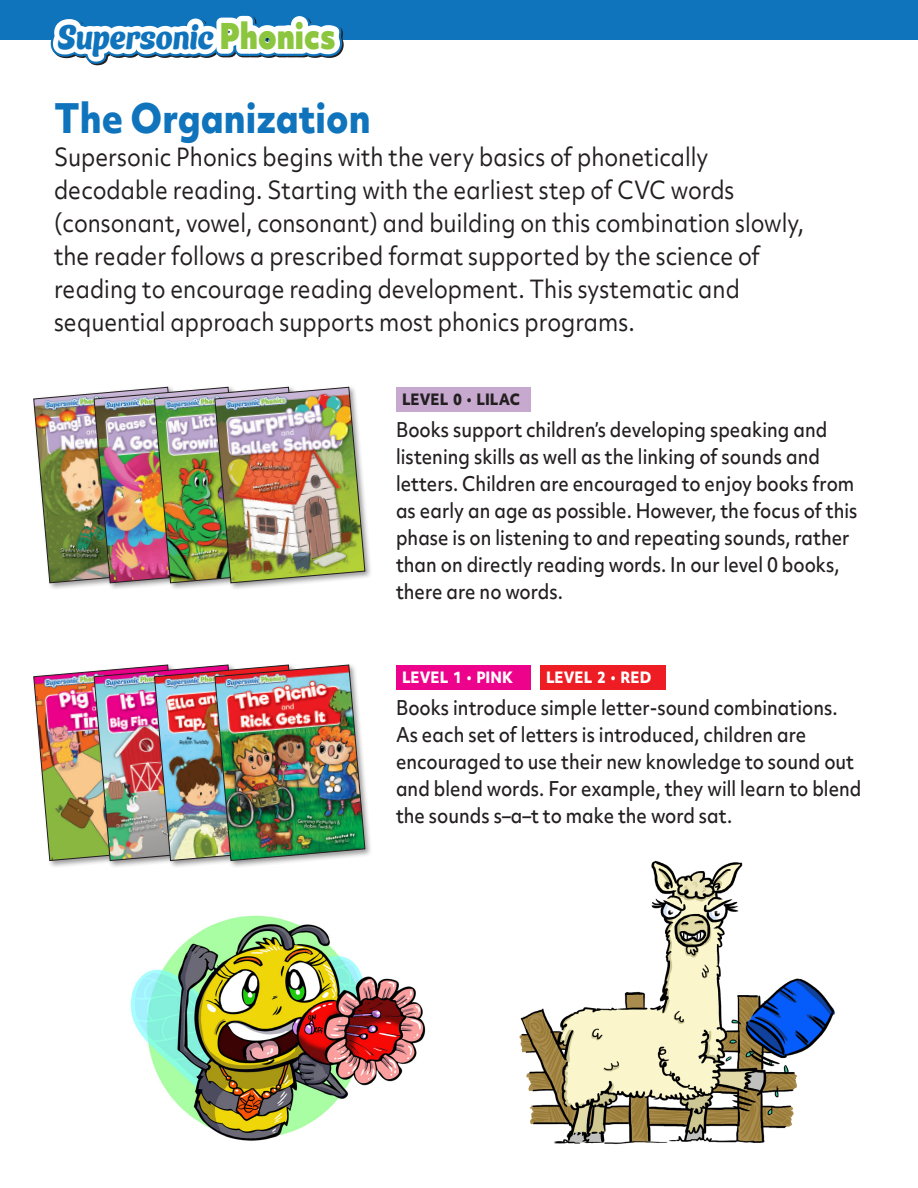
<style>
.page{position:relative;width:918px;height:1188px;background:#fff}
.page>*{position:absolute;margin:0;border:0;box-sizing:border-box;transform-origin:0 0}
.BrochureCopy-Header_Para{font:800 39px "Objektiv Mk 2";color:#1074bc;scale:.9 1}
.t1{font:34.05px "Ice Cream Slant";color:#1074bc;scale:.85 1}
.BrochureCopy-_Intro_text{font:24px/33px "Objektiv Mk 2";color:#231f20;scale:.9 1}
.BrochureCopy_Level_Description{font:500 19.5px/27px "Objektiv Mk 2";color:#231f20;scale:.9 1}
.Brochure_Copy_Level_Description_head{font:800 15px "Objektiv Mk 2";color:#fff;scale:.9 1}
.Brochure_Copy_Level_Description_head-2{font:800 15px "Objektiv Mk 2";color:#231f20;scale:.9 1}
.s1{font-family:"Objektiv Mk 2";font-weight:900;color:#8bc63e}
</style>
<div class="page">
<div style="left:0;top:0;width:918px;height:40px;background:#1074bc"></div>
<img style="left:519px;top:860px;width:316px;height:285px">
<img style="left:130px;top:915px;width:296px;height:226px">
<div style="left:396px;top:387px;width:135px;height:24px;background:#c7a9cf"></div>
<div style="left:396px;top:665px;width:135px;height:24px;background:#ed028c"></div>
<div style="left:540px;top:665px;width:126px;height:24px;background:#ee1d23"></div>
<div style="left:32px;top:385px;width:160px;height:206px;background:#231f20;opacity:.45"></div>
<div style="left:32px;top:663px;width:160px;height:206px;background:#231f20;opacity:.45"></div>
<div style="left:213px;top:385px;width:160px;height:206px;background:#231f20;opacity:.45"></div>
<img style="left:33px;top:387px;width:332px;height:196px">
<div style="left:213px;top:663px;width:160px;height:206px;background:#231f20;opacity:.45"></div>
<img style="left:33px;top:665px;width:332px;height:196px">
<svg style="left:50px;top:15px;width:294px;height:51px"></svg>
<h2 class="t1" style="left:58px;top:8px;width:329px">Supersonic <span class="s1">Phonics</span></h2>
<p class="BrochureCopy-Header_Para" style="left:54px;top:90px;width:353px">The Organization</p>
<p class="BrochureCopy-_Intro_text" style="left:54px;top:140px;width:835px">Supersonic Phonics begins with the very basics of phonetically decodable reading. Starting with the earliest step of CVC words (consonant, vowel, consonant) and building on this combination slowly, the reader follows a prescribed format supported by the science of reading to encourage reading development. This systematic and sequential approach supports most phonics programs.</p>
<p class="Brochure_Copy_Level_Description_head-2" style="left:402px;top:389px;width:133px">LEVEL 0 • LILAC</p>
<p class="BrochureCopy_Level_Description" style="left:396px;top:416px;width:514px">Books support children’s developing speaking and listening skills as well as the linking of sounds and letters. Children are encouraged to enjoy books from as early an age as possible. However, the focus of this phase is on listening to and repeating sounds, rather than on directly reading words. In our level 0 books, there are no words.</p>
<p class="Brochure_Copy_Level_Description_head" style="left:402px;top:667px;width:125px">LEVEL 1 • PINK</p>
<p class="Brochure_Copy_Level_Description_head" style="left:546px;top:667px;width:118px">LEVEL 2 • RED</p>
<p class="BrochureCopy_Level_Description" style="left:396px;top:694px;width:519px">Books introduce simple letter-sound combinations.<br>As each set of letters is introduced, children are encouraged to use their new knowledge to sound out and blend words. For example, they will learn to blend the sounds s–a–t to make the word sat.</p>
</div>
